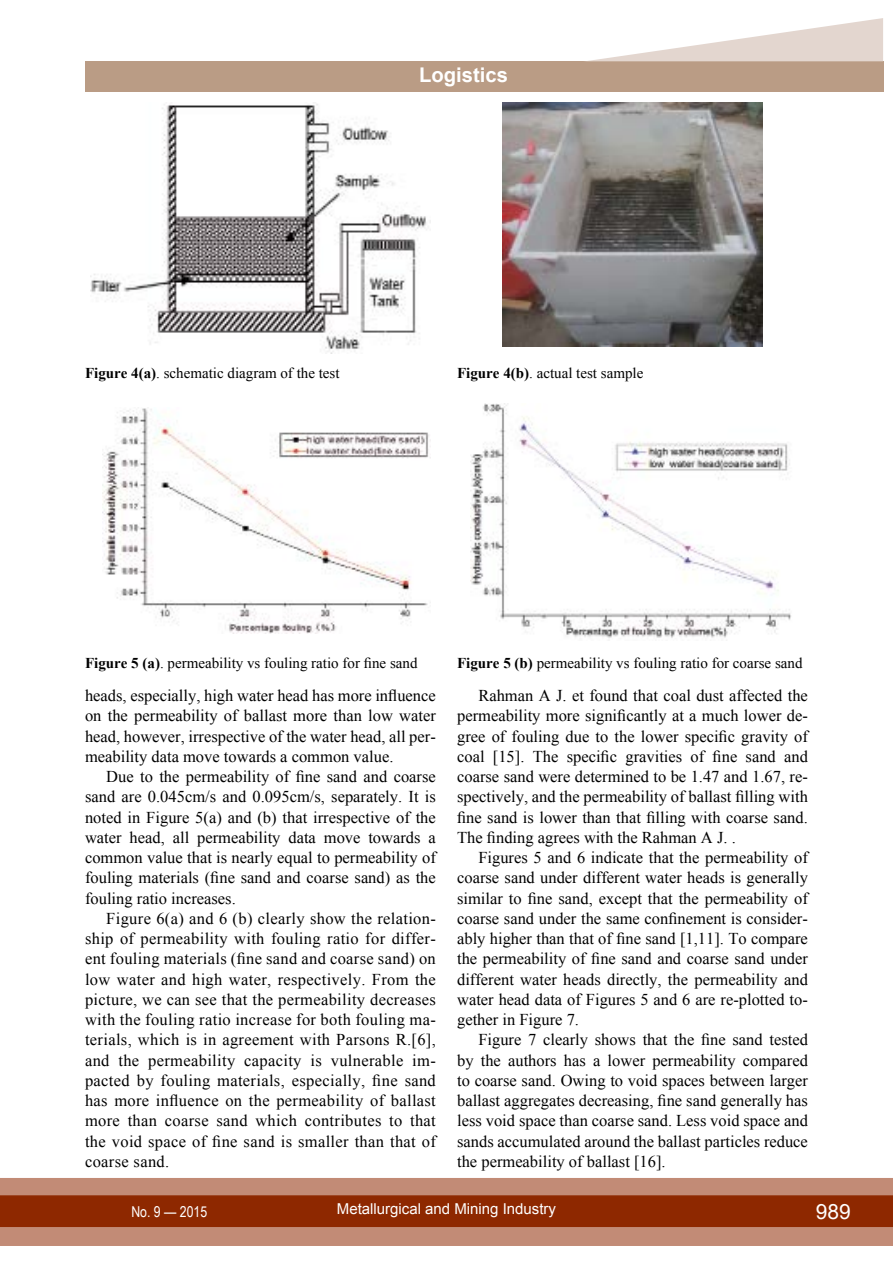
<style>
.page{position:relative;width:893px;height:1263px;background:#fff}
.page>*{position:absolute;margin:0;border:0;box-sizing:border-box;transform-origin:0 0}
.t1{font:21px "Arial";color:#fff}
.t2{font:700 20.25px "Arial";color:#fff}
.t3{font:16.5px/20.2px "Times New Roman";color:#000;text-align:justify}
.t4{font:15px "Times New Roman";color:#000}
.t5{font:15px "Arial";color:#fff}
.t6{font:15px "Arial Narrow";color:#fff}
.s1{font-weight:700}
</style>
<div class="page">
<div style="left:0;top:1178px;width:893px;height:68px;background:#c28b76"></div>
<div style="left:0;top:1195px;width:893px;height:32px;background:#8e2800;border:2px solid #8e2800"></div>
<div style="left:85px;top:62px;width:798px;height:30px;background:#ba9c85"></div>
<svg style="left:583px;top:18px;width:300px;height:44px"></svg>
<img style="left:91px;top:102px;width:336px;height:252px">
<img style="left:503px;top:102px;width:259px;height:245px">
<img style="left:102px;top:408px;width:327px;height:225px">
<img style="left:470px;top:403px;width:321px;height:235px">
<p class="t2" style="left:419px;top:62px;width:90px">Logistics</p>
<p class="t4" style="left:85px;top:362px;width:256px"><span class="s1">Figure 4(a)</span>. schematic diagram of the test</p>
<p class="t4" style="left:457px;top:362px;width:188px"><span class="s1">Figure 4(b)</span>. actual test sample</p>
<p class="t4" style="left:85px;top:653px;width:334px"><span class="s1">Figure 5 (a)</span>. permeability vs fouling ratio for fine sand</p>
<p class="t4" style="left:457px;top:653px;width:347px"><span class="s1">Figure 5 (b)</span> permeability vs fouling ratio for coarse sand</p>
<p class="t3" style="left:457px;top:685px;width:352px;text-indent:21px">Rahman A J. et found that coal dust affected the permeability more significantly at a much lower de&shy;gree of fouling due to the lower specific gravity of coal [15]. The specific gravities of fine sand and coarse sand were determined to be 1.47 and 1.67, re&shy;spectively, and the permeability of ballast filling with fine sand is lower than that filling with coarse sand.<br>The finding agrees with the Rahman A J. .</p>
<p class="t3" style="left:457px;top:847px;width:354px;text-indent:21px">Figures 5 and 6 indicate that the permeability of coarse sand under different water heads is generally similar to fine sand, except that the permeability of coarse sand under the same confinement is consider&shy;ably higher than that of fine sand [1,11]. To compare the permeability of fine sand and coarse sand under different water heads directly, the permeability and water head data of Figures 5 and 6 are re-plotted to&shy;gether in Figure 7.</p>
<p class="t3" style="left:457px;top:1029px;width:352px;text-indent:21px">Figure 7 clearly shows that the fine sand tested by the authors has a lower permeability compared to coarse sand. Owing to void spaces between larger ballast aggregates decreasing, fine sand generally has less void space than coarse sand. Less void space and sands accumulated around the ballast particles reduce the permeability of ballast [16].</p>
<p class="t3" style="left:85px;top:685px;width:352px">heads, especially, high water head has more influence on the permeability of ballast more than low water head, however, irrespective of the water head, all per&shy;meability data move towards a common value.</p>
<p class="t3" style="left:85px;top:766px;width:354px;text-indent:21px">Due to the permeability of fine sand and coarse sand are 0.045cm/s and 0.095cm/s, separately. It is noted in Figure 5(a) and (b) that irrespective of the water head, all permeability data move towards a common value that is nearly equal to permeability of fouling materials (fine sand and coarse sand) as the fouling ratio increases.</p>
<p class="t3" style="left:85px;top:908px;width:352px;text-indent:21px">Figure 6(a) and 6 (b) clearly show the relation&shy;ship of permeability with fouling ratio for differ&shy;ent fouling materials (fine sand and coarse sand) on low water and high water, respectively. From the picture, we can see that the permeability decreases with the fouling ratio increase for both fouling ma&shy;terials, which is in agreement with Parsons R.[6], and the permeability capacity is vulnerable im&shy;pacted by fouling materials, especially, fine sand has more influence on the permeability of ballast more than coarse sand which contributes to that the void space of fine sand is smaller than that of coarse sand.</p>
<p class="t6" style="left:131px;top:1200px;width:77px">No. 9 — 2015</p>
<p class="t5" style="left:337px;top:1199px;width:221px">Metallurgical and Mining Industry</p>
<p class="t1" style="left:816px;top:1197px;width:37px">989</p>
</div>
